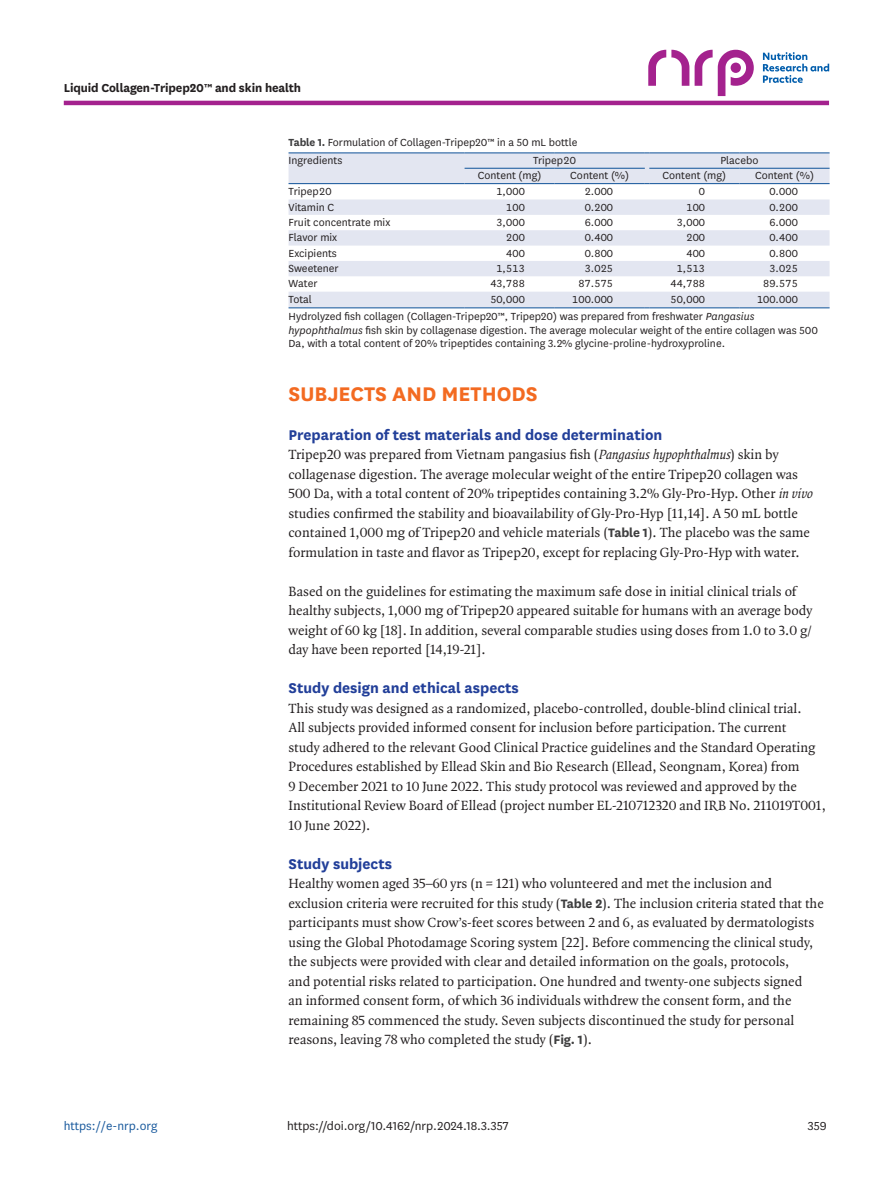
<style>
.page{position:relative;width:893px;height:1191px;background:#fff}
.page>*{position:absolute;margin:0;border:0;box-sizing:border-box;transform-origin:0 0}
.body_title1{font:700 23.1px "National";color:#f36a21}
.body_title2_stacked{font:700 16.5px "National";color:#223f99}
.body_title2{font:700 16.5px "National";color:#223f99}
.body_p_first{font:14.25px/19.5px "Quadraat OT";color:#231f20}
.body_p{font:14.25px/19.5px "Quadraat OT";color:#231f20}
.doi_running_footer{font:13.5px "National";color:#231f20}
.alt-title-type{font:700 13.5px "National";letter-spacing:-.01em;color:#231f20}
.t1{font:13.5px "National";color:#1a5a9d}
.table-wrap-foot_p_fi{font:12px/13.5px "National";color:#231f20}
.tbody_entry{font:12px "National";letter-spacing:-.05em;color:#231f20}
.thead_entry{font:12px "National";color:#231f20}
.tbody_entry-2{font:12px "National";color:#231f20}
.table-wrap_caption{font:12px "National";color:#231f20}
.s1{font-weight:700;color:#3e3e3f}
.s2{font-style:italic}
.s3{font-family:"National";font-weight:700;color:#3e3e3f}
</style>
<div class="page">
<hr style="left:64px;top:101px;width:765px;height:4px;background:#a4228e">
<svg style="left:695px;top:50px;width:59px;height:46px"></svg>
<svg style="left:648px;top:50px;width:41px;height:36px"></svg>
<svg style="left:763px;top:52px;width:66px;height:31px"></svg>
<svg style="left:289px;top:153px;width:541px;height:154px;fill:#e3e6f1"></svg>
<hr style="left:289px;top:152px;width:176px;height:1px;background:#1a5a9d">
<hr style="left:465px;top:152px;width:90px;height:1px;background:#1a5a9d">
<hr style="left:555px;top:152px;width:90px;height:1px;background:#1a5a9d">
<hr style="left:649px;top:152px;width:90px;height:1px;background:#1a5a9d">
<hr style="left:739px;top:152px;width:91px;height:1px;background:#1a5a9d">
<hr style="left:465px;top:168px;width:90px;height:1px;background:#1a5a9d">
<hr style="left:555px;top:168px;width:90px;height:1px;background:#1a5a9d">
<hr style="left:649px;top:168px;width:90px;height:1px;background:#1a5a9d">
<hr style="left:739px;top:168px;width:91px;height:1px;background:#1a5a9d">
<hr style="left:289px;top:183px;width:176px;height:1px;background:#1a5a9d">
<hr style="left:465px;top:183px;width:90px;height:1px;background:#1a5a9d">
<hr style="left:555px;top:183px;width:90px;height:1px;background:#1a5a9d">
<hr style="left:649px;top:183px;width:90px;height:1px;background:#1a5a9d">
<hr style="left:739px;top:183px;width:91px;height:1px;background:#1a5a9d">
<hr style="left:289px;top:307px;width:176px;height:1px;background:#1a5a9d">
<hr style="left:465px;top:307px;width:90px;height:1px;background:#1a5a9d">
<hr style="left:555px;top:307px;width:90px;height:1px;background:#1a5a9d">
<hr style="left:649px;top:307px;width:90px;height:1px;background:#1a5a9d">
<hr style="left:739px;top:307px;width:91px;height:1px;background:#1a5a9d">
<p class="alt-title-type" style="left:64px;top:78px;width:239px">Liquid Collagen-Tripep20™ and skin health</p>
<p class="table-wrap_caption" style="left:289px;top:135px;width:290px"><span class="s1">Table 1.</span> Formulation of Collagen-Tripep20™ in a 50 mL bottle</p>
<p class="thead_entry" style="left:289px;top:152px;width:55px">Ingredients</p>
<p class="thead_entry" style="left:533px;top:152px;width:45px">Tripep20</p>
<p class="thead_entry" style="left:720px;top:152px;width:40px">Placebo</p>
<p class="thead_entry" style="left:478px;top:168px;width:65px">Content (mg)</p>
<p class="thead_entry" style="left:570px;top:168px;width:60px">Content (%)</p>
<p class="thead_entry" style="left:663px;top:168px;width:65px">Content (mg)</p>
<p class="thead_entry" style="left:755px;top:168px;width:60px">Content (%)</p>
<p class="tbody_entry-2" style="left:289px;top:184px;width:45px">Tripep20</p>
<p class="tbody_entry" style="left:496px;top:184px;width:30px">1,000</p>
<p class="tbody_entry" style="left:584px;top:184px;width:30px">2.000</p>
<p class="tbody_entry" style="left:699px;top:184px;width:8px">0</p>
<p class="tbody_entry" style="left:769px;top:184px;width:30px">0.000</p>
<p class="tbody_entry-2" style="left:289px;top:199px;width:47px">Vitamin C</p>
<p class="tbody_entry" style="left:506px;top:199px;width:21px">100</p>
<p class="tbody_entry" style="left:584px;top:199px;width:30px">0.200</p>
<p class="tbody_entry" style="left:686px;top:199px;width:21px">100</p>
<p class="tbody_entry" style="left:769px;top:199px;width:30px">0.200</p>
<p class="tbody_entry-2" style="left:289px;top:214px;width:103px">Fruit concentrate mix</p>
<p class="tbody_entry" style="left:496px;top:214px;width:30px">3,000</p>
<p class="tbody_entry" style="left:584px;top:214px;width:30px">6.000</p>
<p class="tbody_entry" style="left:676px;top:214px;width:30px">3,000</p>
<p class="tbody_entry" style="left:769px;top:214px;width:30px">6.000</p>
<p class="tbody_entry-2" style="left:289px;top:230px;width:50px">Flavor mix</p>
<p class="tbody_entry" style="left:506px;top:230px;width:21px">200</p>
<p class="tbody_entry" style="left:584px;top:230px;width:30px">0.400</p>
<p class="tbody_entry" style="left:686px;top:230px;width:21px">200</p>
<p class="tbody_entry" style="left:769px;top:230px;width:30px">0.400</p>
<p class="tbody_entry-2" style="left:289px;top:245px;width:50px">Excipients</p>
<p class="tbody_entry" style="left:506px;top:245px;width:21px">400</p>
<p class="tbody_entry" style="left:584px;top:245px;width:30px">0.800</p>
<p class="tbody_entry" style="left:686px;top:245px;width:21px">400</p>
<p class="tbody_entry" style="left:769px;top:245px;width:30px">0.800</p>
<p class="tbody_entry-2" style="left:289px;top:260px;width:52px">Sweetener</p>
<p class="tbody_entry" style="left:496px;top:260px;width:30px">1,513</p>
<p class="tbody_entry" style="left:584px;top:260px;width:30px">3.025</p>
<p class="tbody_entry" style="left:676px;top:260px;width:30px">1,513</p>
<p class="tbody_entry" style="left:769px;top:260px;width:30px">3.025</p>
<p class="tbody_entry" style="left:289px;top:276px;width:30px">Water</p>
<p class="tbody_entry" style="left:490px;top:276px;width:37px">43,788</p>
<p class="tbody_entry" style="left:578px;top:276px;width:37px">87.575</p>
<p class="tbody_entry" style="left:670px;top:276px;width:37px">44,788</p>
<p class="tbody_entry" style="left:763px;top:276px;width:37px">89.575</p>
<p class="tbody_entry" style="left:289px;top:291px;width:25px">Total</p>
<p class="tbody_entry" style="left:490px;top:291px;width:37px">50,000</p>
<p class="tbody_entry" style="left:572px;top:291px;width:43px">100.000</p>
<p class="tbody_entry" style="left:670px;top:291px;width:37px">50,000</p>
<p class="tbody_entry" style="left:757px;top:291px;width:43px">100.000</p>
<p class="table-wrap-foot_p_fi" style="left:289px;top:309px;width:531px">Hydrolyzed fish collagen (Collagen-Tripep20™, Tripep20) was prepared from freshwater <span class="s2">Pangasius hypophthalmus</span> fish skin by collagenase digestion. The average molecular weight of the entire collagen was 500<br>Da, with a total content of 20% tripeptides containing 3.2% glycine-proline-hydroxyproline.</p>
<p class="t1" style="left:64px;top:1116px;width:95px">https://e-nrp.org</p>
<p class="body_title1" style="left:289px;top:377px;width:251px">SUBJECTS AND METHODS</p>
<p class="body_title2_stacked" style="left:289px;top:423px;width:375px">Preparation of test materials and dose determination</p>
<p class="body_p_first" style="left:289px;top:445px;width:529px">Tripep20 was prepared from Vietnam pangasius fish (<span class="s2">Pangasiushypophthalmus</span>) skin by collagenase digestion. The average molecular weight of the entire Tripep20 collagen was 500 Da, with a total content of 20% tripeptides containing 3.2% Gly-Pro-Hyp. Other <span class="s2">in vivo </span>studies confirmed the stability and bioavailability of Gly-Pro-Hyp [11,14]. A 50 mL bottle contained 1,000 mg of Tripep20 and vehicle materials (<span class="s3">Table 1</span>). The placebo was the same formulation in taste and flavor as Tripep20, except for replacing Gly-Pro-Hyp with water.</p>
<p class="body_p" style="left:289px;top:581px;width:525px">Based on the guidelines for estimating the maximum safe dose in initial clinical trials of healthy subjects, 1,000 mg of Tripep20 appeared suitable for humans with an average body weight of 60 kg [18]. In addition, several comparable studies using doses from 1.0 to 3.0 g/ day have been reported [14,19-21].</p>
<p class="body_title2" style="left:289px;top:676px;width:232px">Study design and ethical aspects</p>
<p class="body_p_first" style="left:289px;top:698px;width:539px">This study was designed as a randomized, placebo-controlled, double-blind clinical trial.<br>All subjects provided informed consent for inclusion before participation. The current<br>study adhered to the relevant Good Clinical Practice guidelines and the Standard Operating Procedures established by Ellead Skin and Bio Research (Ellead, Seongnam, Korea) from<br>9 December 2021 to 10 June 2022. This study protocol was reviewed and approved by the Institutional Review Board of Ellead (project number EL-210712320 and IRB No. 211019T001, 10 June 2022).</p>
<p class="body_title2" style="left:289px;top:852px;width:105px">Study subjects</p>
<p class="body_p_first" style="left:289px;top:874px;width:537px">Healthy women aged 35–60 yrs (n = 121) who volunteered and met the inclusion and exclusion criteria were recruited for this study (<span class="s3">Table 2</span>). The inclusion criteria stated that the participants must show Crow’s-feet scores between 2 and 6, as evaluated by dermatologists using the Global Photodamage Scoring system [22]. Before commencing the clinical study, the subjects were provided with clear and detailed information on the goals, protocols,<br>and potential risks related to participation. One hundred and twenty-one subjects signed<br>an informed consent form, of which 36 individuals withdrew the consent form, and the remaining 85 commenced the study. Seven subjects discontinued the study for personal reasons, leaving 78 who completed the study (<span class="s3">Fig. 1</span>).</p>
<p class="doi_running_footer" style="left:287px;top:1116px;width:223px">https://doi.org/10.4162/nrp.2024.18.3.357</p>
<p class="doi_running_footer" style="left:808px;top:1116px;width:20px">359</p>
</div>
